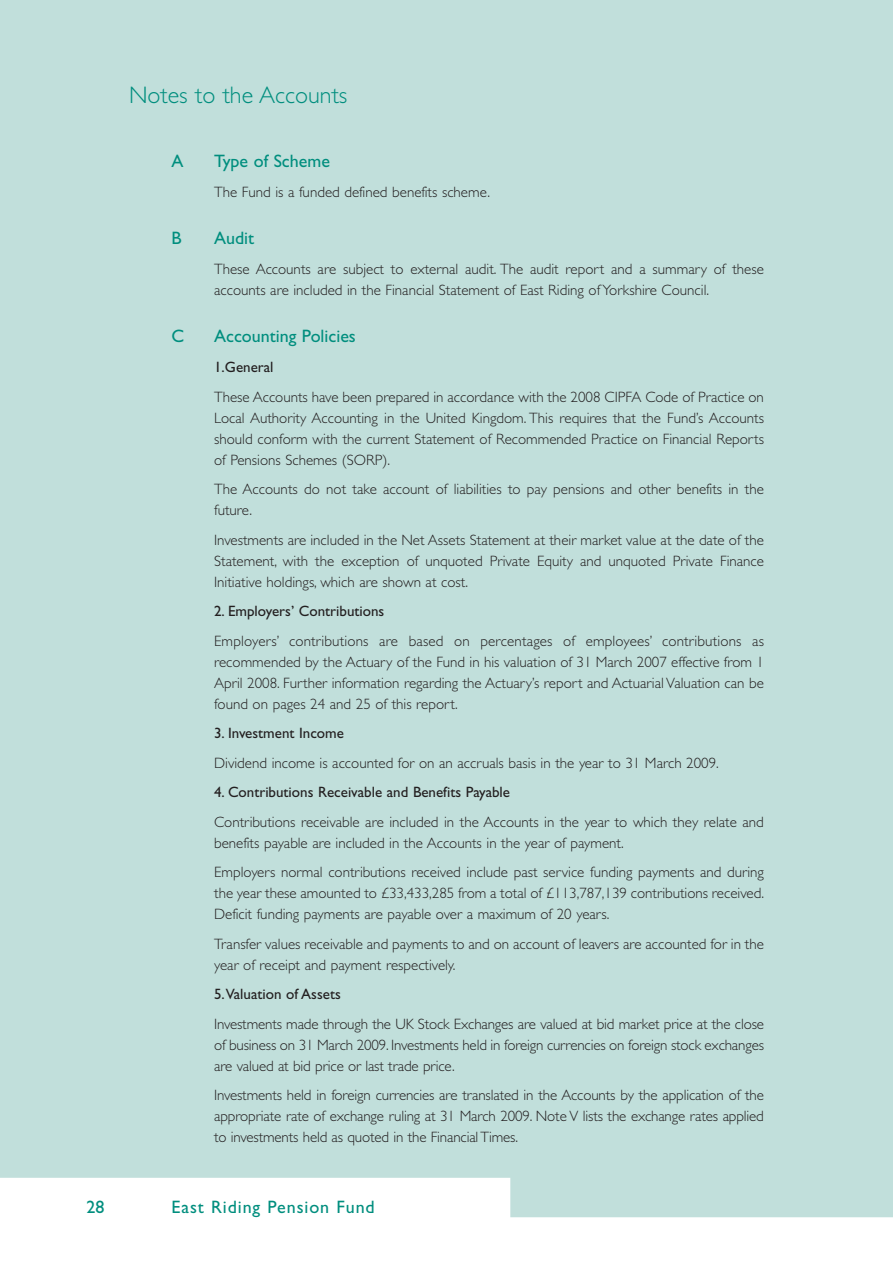
<style>
.page{position:relative;width:893px;height:1263px;background:#fff}
.page>*{position:absolute;margin:0;border:0;box-sizing:border-box;transform-origin:0 0}
.t1{font:300 24px "Gill Sans";color:#008e7e}
.t2{font:18px "Gill Sans";color:#008e7e}
.t3{font:18px "Gill Sans";letter-spacing:.05em;color:#008e7e}
.t4{font:300 15px/21px "Gill Sans";color:#231f20;text-align:justify}
.t5{font:15px "Gill Sans";color:#231f20}
</style>
<div class="page">
<div style="left:0;top:0;width:893px;height:1238px;background:#c1dfdb"></div>
<svg style="left:0;top:1178px;width:893px;height:60px;fill:#fff"></svg>
<h1 class="t1" style="left:129px;top:86px;width:220px">Notes to the Accounts</h1>
<p class="t2" style="left:172px;top:154px;width:14px">A</p>
<p class="t2" style="left:214px;top:154px;width:117px">Type of Scheme</p>
<p class="t4" style="left:214px;top:183px;width:277px">The Fund is a funded defined benefits scheme.</p>
<p class="t2" style="left:172px;top:231px;width:12px">B</p>
<p class="t2" style="left:214px;top:231px;width:42px">Audit</p>
<p class="t4" style="left:214px;top:259px;width:551px;line-height:21.5px">These Accounts are subject to external audit. The audit report and a summary of these accounts are included in the Financial Statement of East Riding of Yorkshire Council.</p>
<p class="t2" style="left:172px;top:329px;width:14px">C</p>
<p class="t2" style="left:214px;top:329px;width:143px">Accounting Policies</p>
<p class="t5" style="left:214px;top:361px;width:61px">1.General</p>
<p class="t4" style="left:214px;top:388px;width:551px">These Accounts have been prepared in accordance with the 2008 CIPFA Code of Practice on Local Authority Accounting in the United Kingdom. This requires that the Fund’s Accounts should conform with the current Statement of Recommended Practice on Financial Reports of Pensions Schemes (SORP).</p>
<p class="t4" style="left:214px;top:480px;width:551px">The Accounts do not take account of liabilities to pay pensions and other benefits in the future.</p>
<p class="t4" style="left:214px;top:531px;width:551px">Investments are included in the Net Assets Statement at their market value at the date of the Statement, with the exception of unquoted Private Equity and unquoted Private Finance Initiative holdings, which are shown at cost.</p>
<p class="t5" style="left:214px;top:605px;width:172px">2. Employers’ Contributions</p>
<p class="t4" style="left:214px;top:632px;width:551px">Employers’ contributions are based on percentages of employees’ contributions as recommended by the Actuary of the Fund in his valuation of 31 March 2007 effective from 1<br>April 2008. Further information regarding the Actuary’s report and Actuarial Valuation can be found on pages 24 and 25 of this report.</p>
<p class="t5" style="left:214px;top:727px;width:131px">3. Investment Income</p>
<p class="t4" style="left:214px;top:754px;width:506px">Dividend income is accounted for on an accruals basis in the year to 31 March 2009.</p>
<p class="t5" style="left:214px;top:786px;width:297px">4. Contributions Receivable and Benefits Payable</p>
<p class="t4" style="left:214px;top:813px;width:551px">Contributions receivable are included in the Accounts in the year to which they relate and benefits payable are included in the Accounts in the year of payment.</p>
<p class="t4" style="left:214px;top:863px;width:551px">Employers normal contributions received include past service funding payments and during the year these amounted to £33,433,285 from a total of £113,787,139 contributions received.<br>Deficit funding payments are payable over a maximum of 20 years.</p>
<p class="t4" style="left:214px;top:935px;width:551px">Transfer values receivable and payments to and on account of leavers are accounted for in the year of receipt and payment respectively.</p>
<p class="t5" style="left:214px;top:988px;width:128px">5.Valuation of Assets</p>
<p class="t4" style="left:214px;top:1015px;width:551px">Investments made through the UK Stock Exchanges are valued at bid market price at the close of business on 31 March 2009. Investments held in foreign currencies on foreign stock exchanges are valued at bid price or last trade price.</p>
<p class="t4" style="left:214px;top:1086px;width:551px">Investments held in foreign currencies are translated in the Accounts by the application of the appropriate rate of exchange ruling at 31 March 2009. Note V lists the exchange rates applied to investments held as quoted in the Financial Times.</p>
<p class="t2" style="left:87px;top:1200px;width:19px">28</p>
<p class="t3" style="left:172px;top:1200px;width:205px">East Riding Pension Fund</p>
</div>
